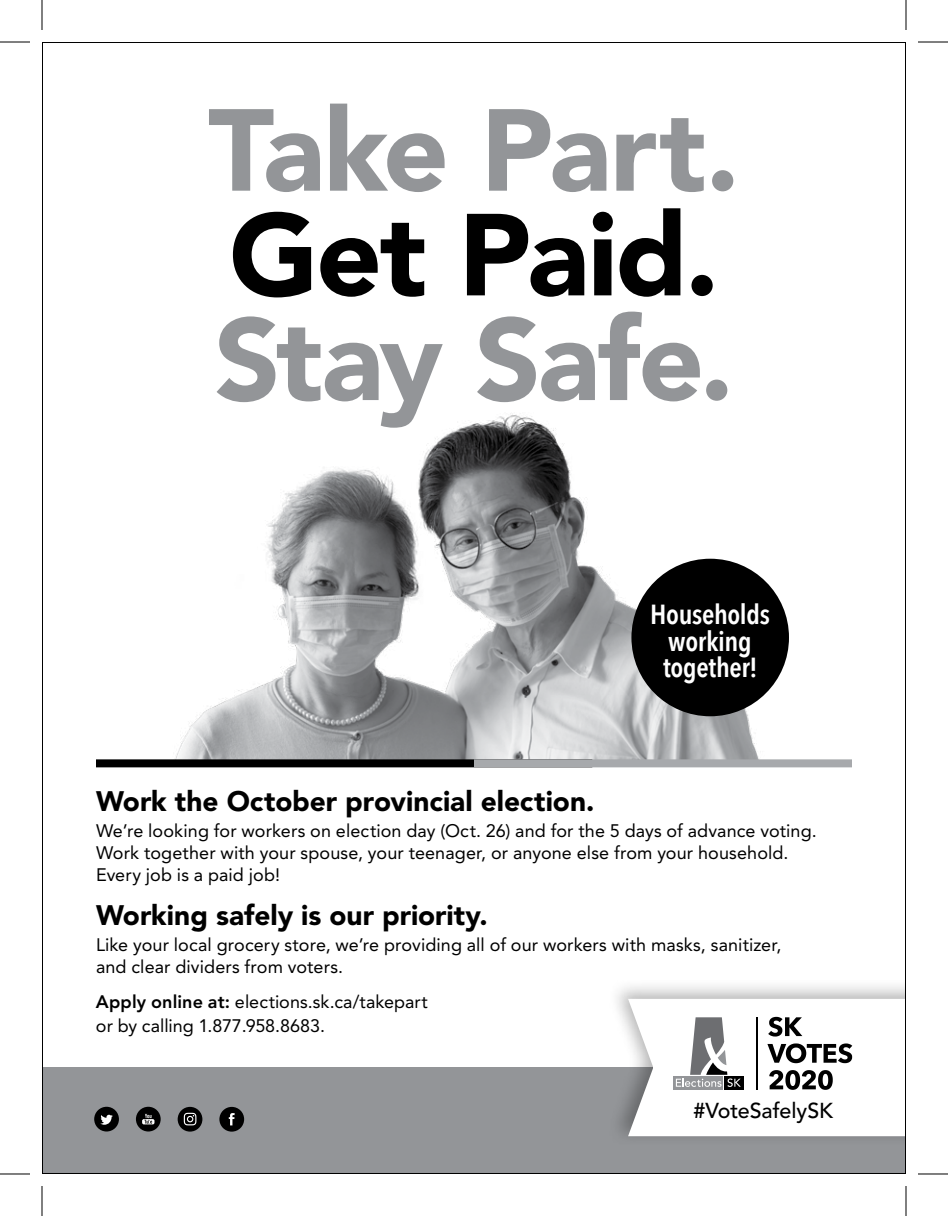
<style>
.page{position:relative;width:948px;height:1216px;background:#fff}
.page>*{position:absolute;margin:0;border:0;box-sizing:border-box;transform-origin:0 0}
.t1{font:900 115.2px "Avenir LT Std";letter-spacing:-.025em;color:#939598}
.t2{font:900 115.2px "Avenir LT Std";letter-spacing:-.02em;color:#000}
.t3{font:900 28px "Avenir LT Std";color:#000}
.t4{font:600 27.6px/26.6px "Avenir Next Condensed";letter-spacing:-.015em;color:#fff;text-align:center}
.t5{font:500 21.4px "Avenir LT Std";letter-spacing:-.005em;color:#000}
.t6{font:18px/22px "Avenir LT Std";letter-spacing:.005em;color:#000}
.s1{font-weight:800}
</style>
<div class="page">
<img style="left:175px;top:413px;width:605px;height:346px">
<div style="left:631px;top:559px;width:158px;height:157px;background:#000;border-radius:50%"></div>
<div style="left:96px;top:759px;width:496px;height:8px;background:#000"></div>
<div style="left:474px;top:759px;width:378px;height:8px;background:#a7a9ac"></div>
<div style="left:42px;top:1067px;width:864px;height:107px;background:#939598"></div>
<div style="left:607px;top:979px;width:299px;height:167px;background:#000;opacity:.3"></div>
<svg style="left:624px;top:996px;width:280px;height:144px"></svg>
<div style="left:94px;top:1107px;width:25px;height:24px;background:#000;border-radius:50%"></div>
<svg style="left:100px;top:1115px;width:13px;height:10px"></svg>
<div style="left:136px;top:1107px;width:25px;height:24px;background:#000;border-radius:50%"></div>
<svg style="left:142px;top:1114px;width:12px;height:10px"></svg>
<div style="left:219px;top:1107px;width:25px;height:24px;background:#000;border-radius:50%"></div>
<svg style="left:229px;top:1113px;width:6px;height:12px"></svg>
<div style="left:178px;top:1107px;width:24px;height:24px;background:#000;border-radius:50%"></div>
<svg style="left:184px;top:1113px;width:12px;height:12px"></svg>
<hr style="left:0;top:42px;width:30px;height:1px;background:#000">
<hr style="left:918px;top:42px;width:30px;height:1px;background:#000">
<hr style="left:0;top:1173px;width:30px;height:1px;background:#000">
<hr style="left:918px;top:1173px;width:30px;height:1px;background:#000">
<hr style="left:42px;top:0;width:1px;height:30px;background:#000">
<hr style="left:42px;top:1186px;width:1px;height:30px;background:#000">
<hr style="left:906px;top:0;width:1px;height:30px;background:#000">
<hr style="left:906px;top:1186px;width:1px;height:30px;background:#000">
<h1 class="t1" style="left:208px;top:81px;width:533px">Take Part.</h1>
<h1 class="t2" style="left:229px;top:186px;width:492px">Get Paid.</h1>
<h1 class="t1" style="left:214px;top:290px;width:521px">Stay Safe.</h1>
<h3 class="t4" style="left:650px;top:600px;width:121px">Households working together!</h3>
<h2 class="t3" style="left:96px;top:785px;width:500px">Work the October provincial election.</h2>
<p class="t6" style="left:96px;top:820px;width:722px">We’re looking for workers on election day (Oct. 26) and for the 5 days of advance voting.<br>Work together with your spouse, your teenager, or anyone else from your household.<br>Every job is a paid job!</p>
<h2 class="t3" style="left:96px;top:898px;width:393px">Working safely is our priority.</h2>
<p class="t6" style="left:96px;top:933px;width:687px">Like your local grocery store, we’re providing all of our workers with masks, sanitizer, and clear dividers from voters.</p>
<p class="t6" style="left:96px;top:990px;width:333px;line-height:24px"><span class="s1">Apply online at:</span> elections.sk.ca/takepart or by calling 1.877.958.8683.</p>
<p class="t5" style="left:694px;top:1098px;width:141px">#VoteSafelySK</p>
</div>
